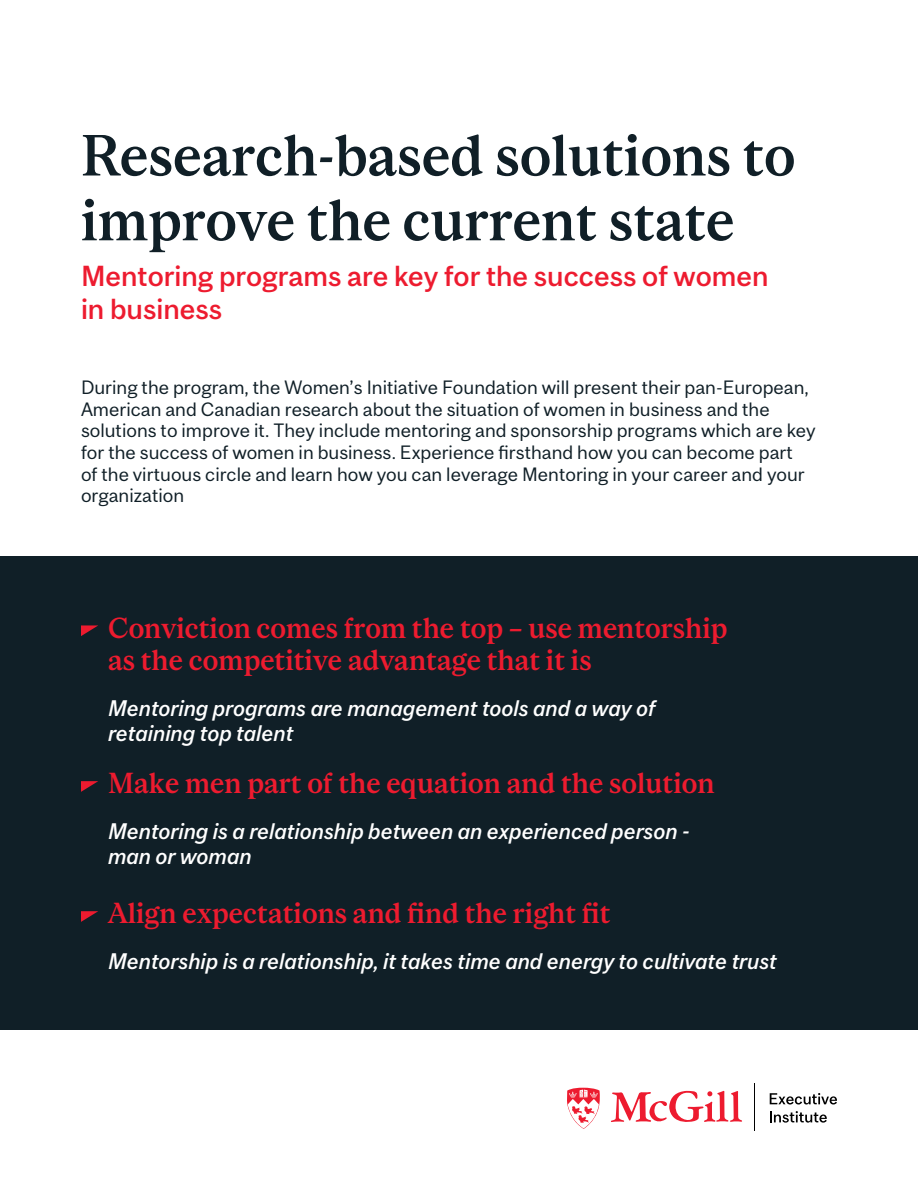
<style>
.page{position:relative;width:918px;height:1188px;background:#fff}
.page>*{position:absolute;margin:0;border:0;box-sizing:border-box;transform-origin:0 0}
.t1{font:500 54px/64.8px "Mc Gill Serif";color:#101f27}
.t2{font:500 27px/32.4px "Mc Gill Serif";color:#ed1b2f}
.t3{font:500 27px/32.4px "Mc Gill Sans";color:#ed1b2f}
.t4{font:italic 500 21px/25.2px "Mc Gill Sans";color:#fff}
.t5{font:18px/21.6px "Mc Gill Sans";color:#101f27}
</style>
<div class="page">
<hr style="left:754px;top:1083px;width:1px;height:48px;background:#000">
<svg style="left:611px;top:1091px;width:131px;height:31px"></svg>
<svg style="left:567px;top:1088px;width:33px;height:41px"></svg>
<svg style="left:770px;top:1093px;width:67px;height:12px"></svg>
<svg style="left:770px;top:1111px;width:57px;height:12px"></svg>
<div style="left:0;top:556px;width:918px;height:474px;background:#101f27"></div>
<svg style="left:81px;top:625px;width:17px;height:11px"></svg>
<svg style="left:81px;top:781px;width:17px;height:11px"></svg>
<svg style="left:81px;top:911px;width:17px;height:11px"></svg>
<h1 class="t1" style="left:81px;top:122px;width:716px">Research-based solutions to improve the current state</h1>
<h2 class="t3" style="left:81px;top:260px;width:689px">Mentoring programs are key for the success of women in business</h2>
<p class="t5" style="left:81px;top:377px;width:736px">During the program, the Women’s Initiative Foundation will present their pan-European, American and Canadian research about the situation of women in business and the solutions to improve it. They include mentoring and sponsorship programs which are key for the success of women in business. Experience firsthand how you can become part<br>of the virtuous circle and learn how you can leverage Mentoring in your career and your organization</p>
<h2 class="t2" style="left:108px;top:611px;width:621px">Conviction comes from the top – use mentorship as the competitive advantage that it is</h2>
<p class="t4" style="left:108px;top:695px;width:549px">Mentoring programs are management tools and a way of retaining top talent</p>
<h2 class="t2" style="left:108px;top:767px;width:608px">Make men part of the equation and the solution</h2>
<p class="t4" style="left:108px;top:818px;width:583px">Mentoring is a relationship between an experienced person - man or woman</p>
<h2 class="t2" style="left:108px;top:897px;width:504px">Align expectations and find the right fit</h2>
<p class="t4" style="left:108px;top:948px;width:670px">Mentorship is a relationship, it takes time and energy to cultivate trust</p>
</div>
